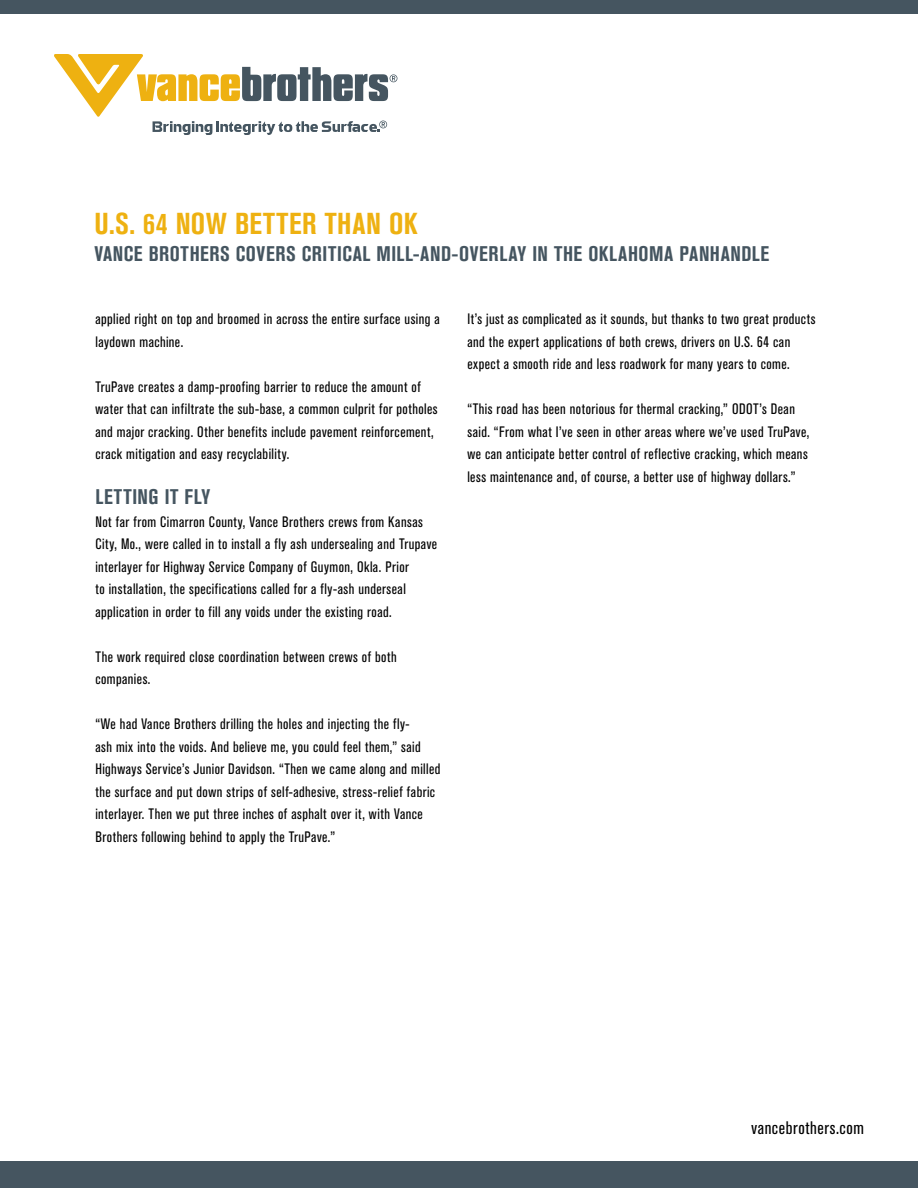
<style>
.page{position:relative;width:918px;height:1188px;background:#fff}
.page>*{position:absolute;margin:0;border:0;box-sizing:border-box;transform-origin:0 0}
.t1{font:700 condensed 30px "Akzidenz Grotesk BE";letter-spacing:.025em;color:#eeb111}
.t2{font:700 condensed 21px "Akzidenz Grotesk BE";letter-spacing:.03em;color:#455560}
.t3{font:condensed 18px "Akzidenz Grotesk BE";letter-spacing:.03em;color:#000}
.t4{font:condensed 15px/22.5px "Akzidenz Grotesk BE";letter-spacing:.03em;color:#000}
</style>
<div class="page">
<div style="left:0;top:0;width:918px;height:14px;background:#455560"></div>
<svg style="left:54px;top:54px;width:343px;height:81px"></svg>
<div style="left:0;top:1161px;width:918px;height:27px;background:#455560"></div>
<h1 class="t1" style="left:94px;top:206px;width:324px">U.S. 64 NOW BETTER THAN OK</h1>
<h2 class="t2" style="left:94px;top:242px;width:676px">VANCE BROTHERS COVERS CRITICAL MILL-AND-OVERLAY IN THE OKLAHOMA PANHANDLE</h2>
<p class="t4" style="left:95px;top:308px;width:346px">applied right on top and broomed in across the entire surface using a laydown machine.</p>
<p class="t4" style="left:95px;top:375px;width:344px">TruPave creates a damp-proofing barrier to reduce the amount of water that can infiltrate the sub-base, a common culprit for potholes and major cracking. Other benefits include pavement reinforcement, crack mitigation and easy recyclability.</p>
<h2 class="t2" style="left:95px;top:485px;width:116px">LETTING IT FLY</h2>
<p class="t4" style="left:95px;top:510px;width:343px">Not far from Cimarron County, Vance Brothers crews from Kansas City, Mo., were called in to install a fly ash undersealing and Trupave interlayer for Highway Service Company of Guymon, Okla. Prior<br>to installation, the specifications called for a fly-ash underseal application in order to fill any voids under the existing road.</p>
<p class="t4" style="left:95px;top:645px;width:303px">The work required close coordination between crews of both companies.</p>
<p class="t4" style="left:95px;top:713px;width:346px">“We had Vance Brothers drilling the holes and injecting the fly-<br>ash mix into the voids. And believe me, you could feel them,” said Highways Service’s Junior Davidson. “Then we came along and milled the surface and put down strips of self-adhesive, stress-relief fabric interlayer. Then we put three inches of asphalt over it, with Vance Brothers following behind to apply the TruPave.”</p>
<p class="t4" style="left:467px;top:308px;width:350px">It’s just as complicated as it sounds, but thanks to two great products and the expert applications of both crews, drivers on U.S. 64 can expect a smooth ride and less roadwork for many years to come.</p>
<p class="t4" style="left:467px;top:398px;width:344px">“This road has been notorious for thermal cracking,” ODOT’s Dean said. “From what I’ve seen in other areas where we’ve used TruPave, we can anticipate better control of reflective cracking, which means less maintenance and, of course, a better use of highway dollars.”</p>
<p class="t3" style="left:751px;top:1118px;width:114px">vancebrothers.com</p>
</div>
